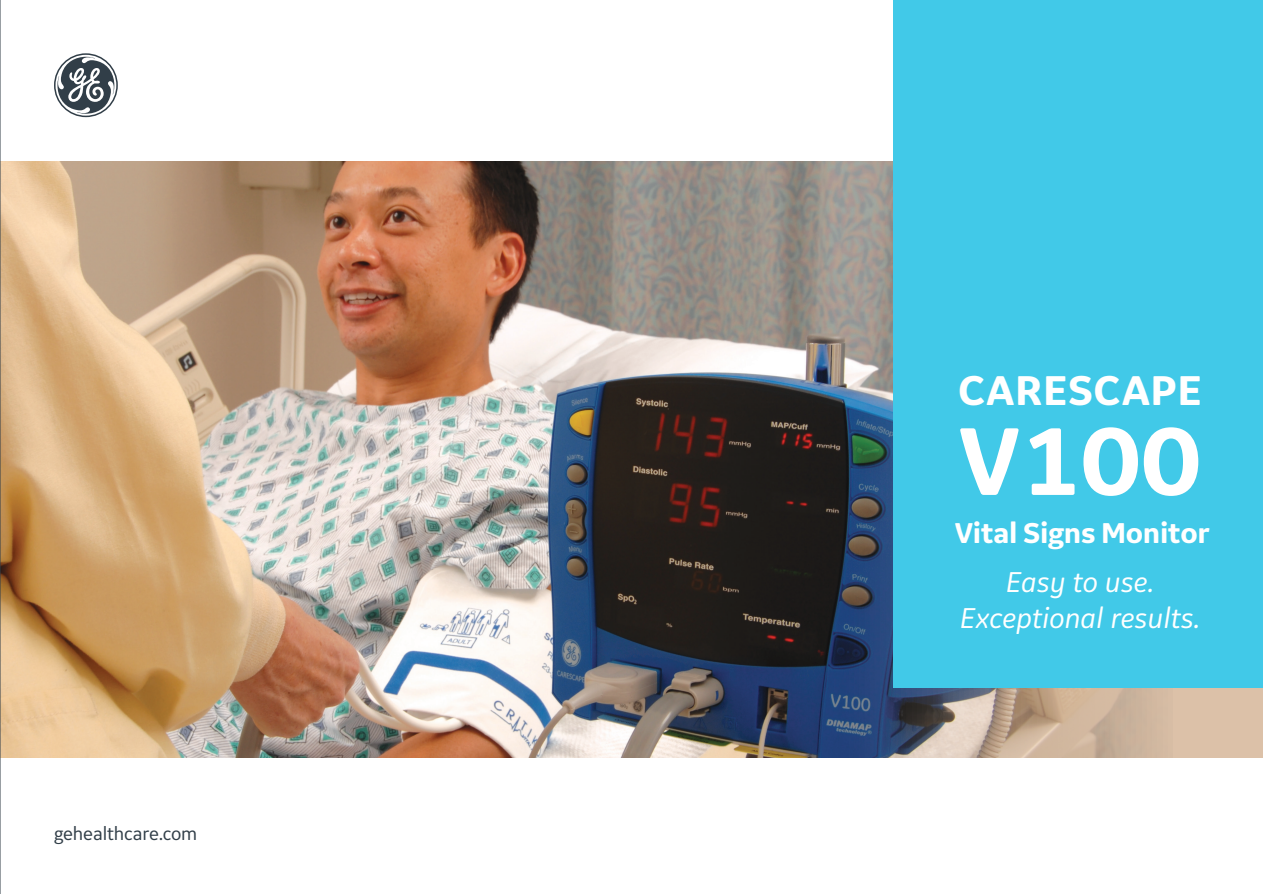
<style>
.page{position:relative;width:1263px;height:894px;background:#fff}
.page>*{position:absolute;margin:0;border:0;box-sizing:border-box;transform-origin:0 0}
.t1{font:700 100.5px "GE Inspira Sans";color:#fff}
.t2{font:700 43.5px "GE Inspira Sans";letter-spacing:.01em;color:#fff}
.t3{font:italic 30px "GE Inspira Sans";color:#fff}
.t4{font:700 30px "GE Inspira Sans";letter-spacing:-.01em;color:#fff}
.copyright_text_7_pt{font:19.5px "GE Inspira Sans";letter-spacing:-.01em;color:#313e48}
</style>
<div class="page">
<img style="left:1px;top:161px;width:1171px;height:596px">
<svg style="left:54px;top:53px;width:64px;height:64px"></svg>
<div style="left:893px;top:0;width:370px;height:687px;background:#41c9e8"></div>
<hr style="left:0;top:0;width:1px;height:893px;background:#313e48">
<p class="copyright_text_7_pt" style="left:54px;top:821px;width:145px">gehealthcare.com</p>
<p class="t2" style="left:958px;top:363px;width:245px">CARESCAPE</p>
<p class="t1" style="left:958px;top:399px;width:244px">V100</p>
<p class="t4" style="left:954px;top:514px;width:256px">Vital Signs Monitor</p>
<p class="t3" style="left:1006px;top:562px;width:149px">Easy to use.</p>
<p class="t3" style="left:959px;top:598px;width:242px">Exceptional results.</p>
</div>
